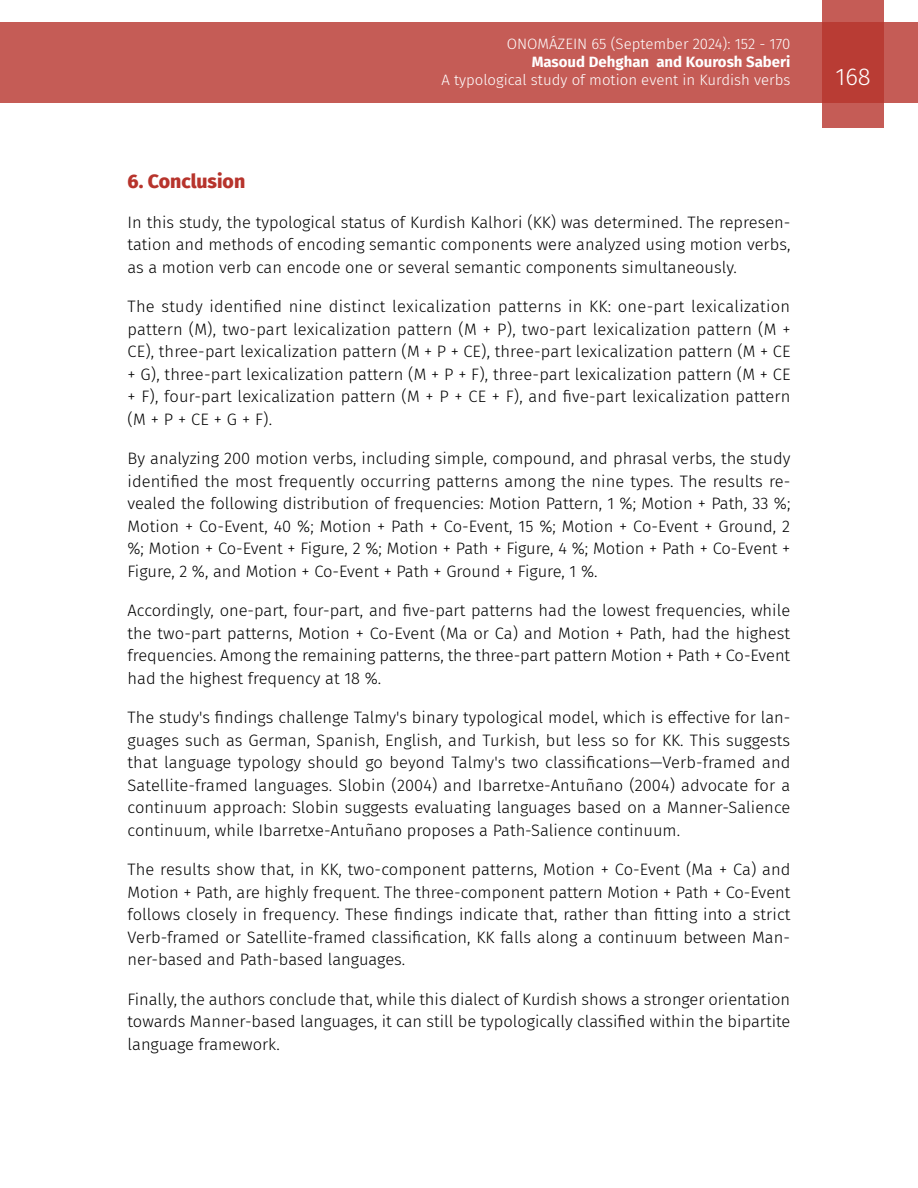
<style>
.page{position:relative;width:918px;height:1188px;background:#fff}
.page>*{position:absolute;margin:0;border:0;box-sizing:border-box;transform-origin:0 0}
.t1{font:300 24px "Fira Sans";color:#fff}
.t2{font:800 19.5px "Fira Sans";color:#b7342c}
.t3{font:300 16.5px/22.5px "Fira Sans";color:#000;text-align:justify}
.t4{font:300 15px "Fira Sans";color:#fff}
.t5{font:700 15px "Fira Sans";color:#fff}
</style>
<div class="page">
<div style="left:0;top:23px;width:918px;height:80px;background:#c55c56"></div>
<svg style="left:822px;top:0;width:62px;height:128px;background:#bd4740"></svg>
<p class="t4" style="left:507px;top:34px;width:285px">ONOMÁZEIN 65 (September 2024): 152 - 170</p>
<p class="t5" style="left:532px;top:50px;width:260px">Masoud Dehghan and Kourosh Saberi</p>
<p class="t4" style="left:441px;top:70px;width:351px">A typological study of motion event in Kurdish verbs</p>
<h1 class="t1" style="left:835px;top:60px;width:37px">168</h1>
<p class="t2" style="left:128px;top:165px;width:119px">6. Conclusion</p>
<p class="t3" style="left:128px;top:211px;width:664px">In this study, the typological status of Kurdish Kalhori (KK) was determined. The represen&shy;tation and methods of encoding semantic components were analyzed using motion verbs, as a motion verb can encode one or several semantic components simultaneously.</p>
<p class="t3" style="left:128px;top:295px;width:665px">The study identified nine distinct lexicalization patterns in KK: one-part lexicalization pattern (M), two-part lexicalization pattern (M + P), two-part lexicalization pattern (M + CE), three-part lexicalization pattern (M + P + CE), three-part lexicalization pattern (M + CE + G), three-part lexicalization pattern (M + P + F), three-part lexicalization pattern (M + CE + F), four-part lexicalization pattern (M + P + CE + F), and five-part lexicalization pattern (M + P + CE + G + F).</p>
<p class="t3" style="left:128px;top:447px;width:664px">By analyzing 200 motion verbs, including simple, compound, and phrasal verbs, the study identified the most frequently occurring patterns among the nine types. The results re&shy;vealed the following distribution of frequencies: Motion Pattern, 1 %; Motion + Path, 33 %; Motion + Co-Event, 40 %; Motion + Path + Co-Event, 15 %; Motion + Co-Event + Ground, 2 %; Motion + Co-Event + Figure, 2 %; Motion + Path + Figure, 4 %; Motion + Path + Co-Event + Figure, 2 %, and Motion + Co-Event + Path + Ground + Figure, 1 %.</p>
<p class="t3" style="left:128px;top:599px;width:664px">Accordingly, one-part, four-part, and five-part patterns had the lowest frequencies, while the two-part patterns, Motion + Co-Event (Ma or Ca) and Motion + Path, had the highest frequencies. Among the remaining patterns, the three-part pattern Motion + Path + Co-Event had the highest frequency at 18 %.</p>
<p class="t3" style="left:128px;top:706px;width:665px">The study's findings challenge Talmy's binary typological model, which is effective for lan&shy;guages such as German, Spanish, English, and Turkish, but less so for KK. This suggests that language typology should go beyond Talmy's two classifications—Verb-framed and Satellite-framed languages. Slobin (2004) and Ibarretxe-Antuñano (2004) advocate for a continuum approach: Slobin suggests evaluating languages based on a Manner-Salience continuum, while Ibarretxe-Antuñano proposes a Path-Salience continuum.</p>
<p class="t3" style="left:128px;top:858px;width:665px">The results show that, in KK, two-component patterns, Motion + Co-Event (Ma + Ca) and Motion + Path, are highly frequent. The three-component pattern Motion + Path + Co-Event follows closely in frequency. These findings indicate that, rather than fitting into a strict Verb-framed or Satellite-framed classification, KK falls along a continuum between Man&shy;ner-based and Path-based languages.</p>
<p class="t3" style="left:128px;top:988px;width:664px">Finally, the authors conclude that, while this dialect of Kurdish shows a stronger orientation towards Manner-based languages, it can still be typologically classified within the bipartite language framework.</p>
</div>
